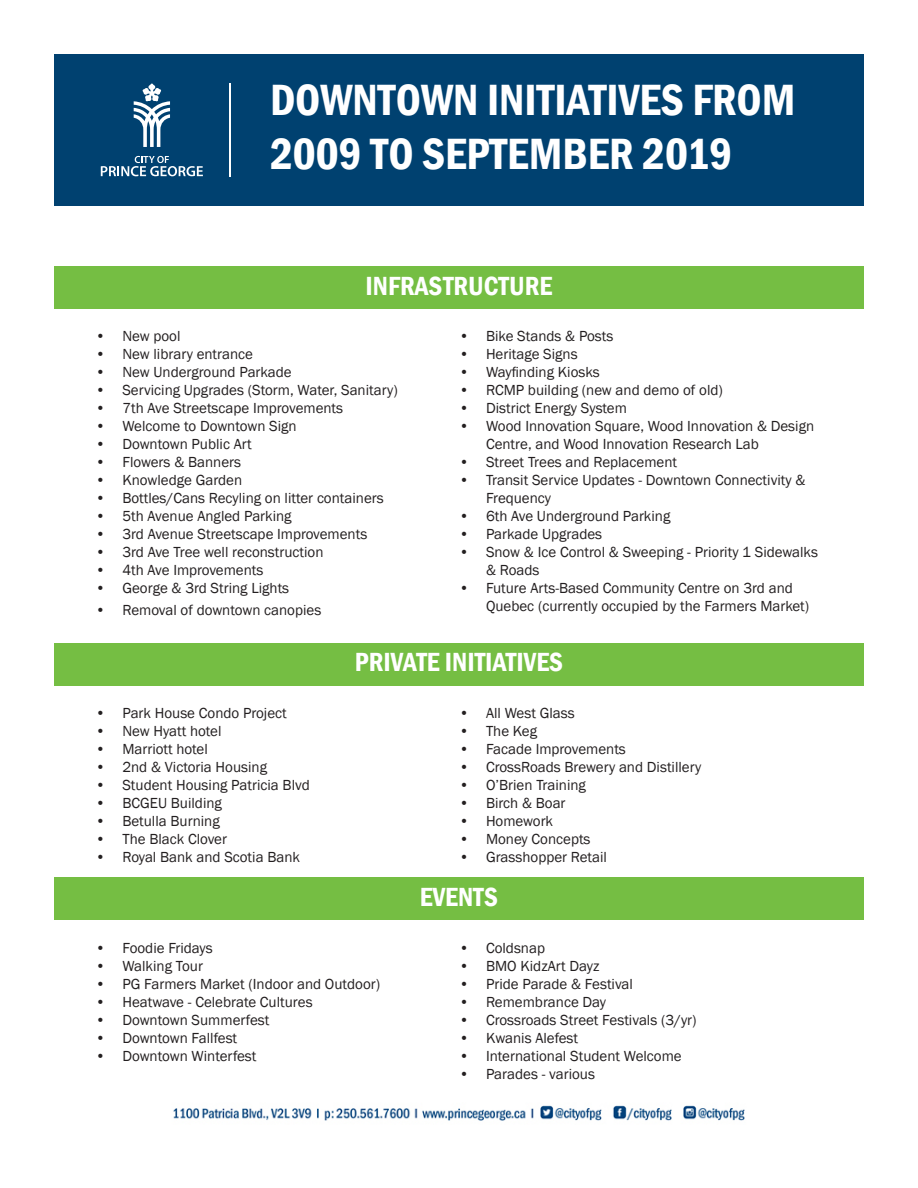
<style>
.page{position:relative;width:918px;height:1188px;background:#fff}
.page>*{position:absolute;margin:0;border:0;box-sizing:border-box;transform-origin:0 0}
.t1{font:600 condensed 45px "Franklin Gothic";color:#fff}
.t2{font:600 condensed 27px "Franklin Gothic";color:#fff}
.t3{font:15px/18px "Franklin Gothic";color:#231f20}
</style>
<div class="page">
<div style="left:54px;top:54px;width:810px;height:152px;background:#004170"></div>
<svg style="left:101px;top:156px;width:102px;height:20px"></svg>
<svg style="left:134px;top:84px;width:36px;height:63px"></svg>
<hr style="left:230px;top:83px;width:1px;height:93px;background:#fff">
<div style="left:54px;top:266px;width:810px;height:43px;background:#75be43"></div>
<div style="left:54px;top:643px;width:810px;height:42px;background:#75be43"></div>
<div style="left:54px;top:878px;width:810px;height:42px;background:#75be43"></div>
<img style="left:173px;top:1105px;width:572px;height:16px">
<p class="t1" style="left:270px;top:70px;width:527px">DOWNTOWN INITIATIVES FROM</p>
<p class="t1" style="left:270px;top:124px;width:464px">2009 TO SEPTEMBER 2019</p>
<p class="t2" style="left:366px;top:268px;width:188px">INFRASTRUCTURE</p>
<p class="t3" style="left:459px;top:328px;width:156px">• Bike Stands &amp; Posts</p>
<p class="t3" style="left:459px;top:346px;width:120px">• Heritage Signs</p>
<p class="t3" style="left:459px;top:364px;width:142px">• Wayfinding Kiosks</p>
<p class="t3" style="left:459px;top:382px;width:265px">• RCMP building (new and demo of old)</p>
<p class="t3" style="left:459px;top:400px;width:170px">• District Energy System</p>
<p class="t3" style="left:486px;top:418px;width:330px;text-indent:-27px">• Wood Innovation Square, Wood Innovation &amp; Design<br>Centre, and Wood Innovation Research Lab</p>
<p class="t3" style="left:459px;top:454px;width:220px">• Street Trees and Replacement</p>
<p class="t3" style="left:486px;top:472px;width:321px;text-indent:-27px">• Transit Service Updates - Downtown Connectivity &amp;<br>Frequency</p>
<p class="t3" style="left:459px;top:508px;width:213px">• 6th Ave Underground Parking</p>
<p class="t3" style="left:459px;top:526px;width:145px">• Parkade Upgrades</p>
<p class="t3" style="left:486px;top:544px;width:334px;text-indent:-27px">• Snow &amp; Ice Control &amp; Sweeping - Priority 1 Sidewalks &amp; Roads</p>
<p class="t3" style="left:486px;top:580px;width:325px;text-indent:-27px">• Future Arts-Based Community Centre on 3rd and<br>Quebec (currently occupied by the Farmers Market)</p>
<p class="t2" style="left:355px;top:644px;width:210px">PRIVATE INITIATIVES</p>
<p class="t3" style="left:95px;top:328px;width:87px">• New pool</p>
<p class="t3" style="left:95px;top:346px;width:159px">• New library entrance</p>
<p class="t3" style="left:95px;top:364px;width:198px">• New Underground Parkade</p>
<p class="t3" style="left:95px;top:382px;width:304px">• Servicing Upgrades (Storm, Water, Sanitary)</p>
<p class="t3" style="left:95px;top:400px;width:249px">• 7th Ave Streetscape Improvements</p>
<p class="t3" style="left:95px;top:418px;width:203px">• Welcome to Downtown Sign</p>
<p class="t3" style="left:95px;top:436px;width:158px">• Downtown Public Art</p>
<p class="t3" style="left:95px;top:454px;width:147px">• Flowers &amp; Banners</p>
<p class="t3" style="left:95px;top:472px;width:148px">• Knowledge Garden</p>
<p class="t3" style="left:95px;top:490px;width:290px">• Bottles/Cans Recyling on litter containers</p>
<p class="t3" style="left:95px;top:508px;width:198px">• 5th Avenue Angled Parking</p>
<p class="t3" style="left:95px;top:526px;width:273px">• 3rd Avenue Streetscape Improvements</p>
<p class="t3" style="left:95px;top:544px;width:230px">• 3rd Ave Tree well reconstruction</p>
<p class="t3" style="left:95px;top:562px;width:170px">• 4th Ave Improvements</p>
<p class="t3" style="left:95px;top:580px;width:195px">• George &amp; 3rd String Lights</p>
<p class="t3" style="left:95px;top:601px;width:227px">• Removal of downtown canopies</p>
<p class="t3" style="left:95px;top:704px;width:193px">• Park House Condo Project</p>
<p class="t3" style="left:95px;top:722px;width:128px">• New Hyatt hotel</p>
<p class="t3" style="left:95px;top:740px;width:114px">• Marriott hotel</p>
<p class="t3" style="left:95px;top:758px;width:173px">• 2nd &amp; Victoria Housing</p>
<p class="t3" style="left:95px;top:776px;width:216px">• Student Housing Patricia Blvd</p>
<p class="t3" style="left:95px;top:794px;width:128px">• BCGEU Building</p>
<p class="t3" style="left:95px;top:812px;width:126px">• Betulla Burning</p>
<p class="t3" style="left:95px;top:830px;width:133px">• The Black Clover</p>
<p class="t3" style="left:95px;top:848px;width:206px">• Royal Bank and Scotia Bank</p>
<p class="t3" style="left:95px;top:939px;width:119px">• Foodie Fridays</p>
<p class="t3" style="left:95px;top:957px;width:109px">• Walking Tour</p>
<p class="t3" style="left:95px;top:975px;width:286px">• PG Farmers Market (Indoor and Outdoor)</p>
<p class="t3" style="left:95px;top:993px;width:219px">• Heatwave - Celebrate Cultures</p>
<p class="t3" style="left:95px;top:1011px;width:176px">• Downtown Summerfest</p>
<p class="t3" style="left:95px;top:1029px;width:143px">• Downtown Fallfest</p>
<p class="t3" style="left:95px;top:1047px;width:163px">• Downtown Winterfest</p>
<p class="t3" style="left:459px;top:704px;width:117px">• All West Glass</p>
<p class="t3" style="left:459px;top:722px;width:80px">• The Keg</p>
<p class="t3" style="left:459px;top:740px;width:168px">• Facade Improvements</p>
<p class="t3" style="left:459px;top:758px;width:244px">• CrossRoads Brewery and Distillery</p>
<p class="t3" style="left:459px;top:776px;width:129px">• O’Brien Training</p>
<p class="t3" style="left:459px;top:794px;width:108px">• Birch &amp; Boar</p>
<p class="t3" style="left:459px;top:812px;width:96px">• Homework</p>
<p class="t3" style="left:459px;top:830px;width:133px">• Money Concepts</p>
<p class="t3" style="left:459px;top:848px;width:150px">• Grasshopper Retail</p>
<p class="t2" style="left:420px;top:879px;width:80px">EVENTS</p>
<p class="t3" style="left:459px;top:939px;width:88px">• Coldsnap</p>
<p class="t3" style="left:459px;top:957px;width:142px">• BMO KidzArt Dayz</p>
<p class="t3" style="left:459px;top:975px;width:176px">• Pride Parade &amp; Festival</p>
<p class="t3" style="left:459px;top:993px;width:149px">• Remembrance Day</p>
<p class="t3" style="left:459px;top:1011px;width:239px">• Crossroads Street Festivals (3/yr)</p>
<p class="t3" style="left:459px;top:1029px;width:121px">• Kwanis Alefest</p>
<p class="t3" style="left:459px;top:1047px;width:224px">• International Student Welcome</p>
<p class="t3" style="left:459px;top:1065px;width:138px">• Parades - various</p>
</div>
